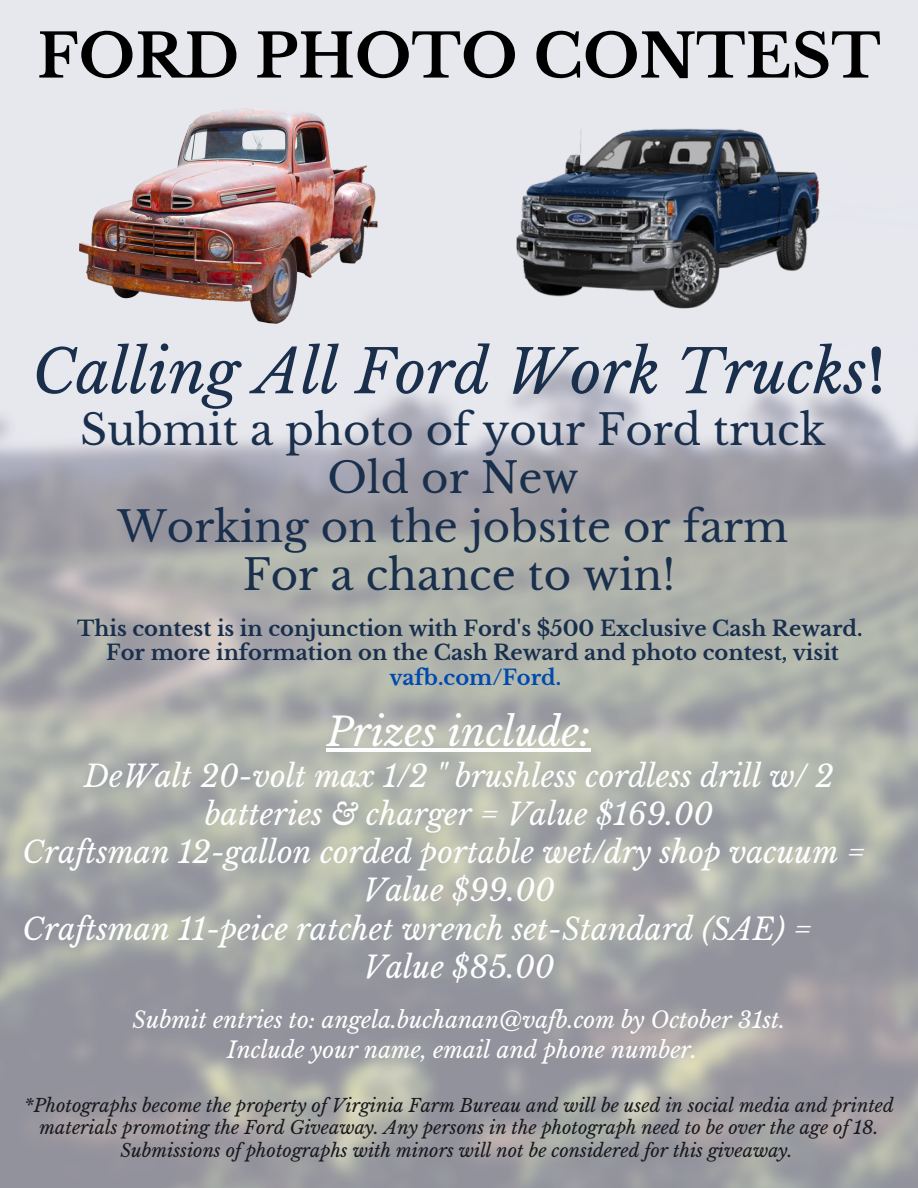
<style>
.page{position:relative;width:918px;height:1188px;background:#fff}
.page>*{position:absolute;margin:0;border:0;box-sizing:border-box;transform-origin:0 0}
.t1{font:italic 60px "Libre Baskerville";color:#192f4c}
.t2{font:700 60px "Libre Baskerville";color:#000}
.t3{font:42px "Libre Baskerville";color:#192f4c}
.t4{font:italic 39px "Libre Baskerville";color:#fefefe}
.t5{font:italic 30px/38.2px "Libre Baskerville";color:#fefefe}
.t6{font:italic 22.5px "Libre Baskerville";color:#fefefe}
.t7{font:700 21px "Libre Baskerville";color:#192f4c}
.t8{font:700 21px "Libre Baskerville";color:#004aad}
.t9{font:italic 18px/22.5px "Libre Baskerville";color:#17191c;text-align:center}
.s1{font-weight:700;font-style:normal}
</style>
<div class="page">
<img style="left:0;top:0;width:918px;height:1188px">
<hr style="left:327px;top:748px;width:264px;height:4px;background:#fefefe">
<img style="left:80px;top:108px;width:298px;height:215px">
<img style="left:509px;top:109px;width:317px;height:214px">
<p class="t2" style="left:37px;top:19px;width:845px">FORD PHOTO CONTEST</p>
<p class="t1" style="left:32px;top:335px;width:855px">Calling All Ford Work Trucks<span class="s1">!</span></p>
<p class="t3" style="left:80px;top:404px;width:747px">Submit a photo of your Ford truck</p>
<p class="t3" style="left:327px;top:453px;width:253px">Old or New</p>
<p class="t3" style="left:118px;top:501px;width:672px">Working on the jobsite or farm</p>
<p class="t3" style="left:243px;top:549px;width:434px">For a chance to win!</p>
<p class="t7" style="left:77px;top:616px;width:787px">This contest is in conjunction with Ford's $500 Exclusive Cash Reward.</p>
<p class="t7" style="left:106px;top:640px;width:734px">For more information on the Cash Reward and photo contest, visit</p>
<p class="t8" style="left:390px;top:664px;width:173px">vafb.com/Ford.</p>
<p class="t4" style="left:327px;top:708px;width:266px">Prizes include:</p>
<p class="t5" style="left:84px;top:757px;width:751px;text-align:center">DeWalt 20-volt max 1/2 " brushless cordless drill w/ 2 batteries &amp; charger = Value $169.00</p>
<p class="t5" style="left:363px;top:833px;width:504px;text-indent:-341px">Craftsman 12-gallon corded portable wet/dry shop vacuum =<br>Value $99.00</p>
<p class="t5" style="left:364px;top:910px;width:451px;text-indent:-341px">Craftsman 11-peice ratchet wrench set-Standard (SAE) =<br>Value $85.00</p>
<p class="t6" style="left:133px;top:1007px;width:654px">Submit entries to: angela.buchanan@vafb.com by October 31st.</p>
<p class="t6" style="left:227px;top:1036px;width:471px">Include your name, email and phone number.</p>
<p class="t9" style="left:24px;top:1094px;width:871px">*Photographs become the property of Virginia Farm Bureau and will be used in social media and printed materials promoting the Ford Giveaway. Any persons in the photograph need to be over the age of 18.<br>Submissions of photographs with minors will not be considered for this giveaway.</p>
</div>
